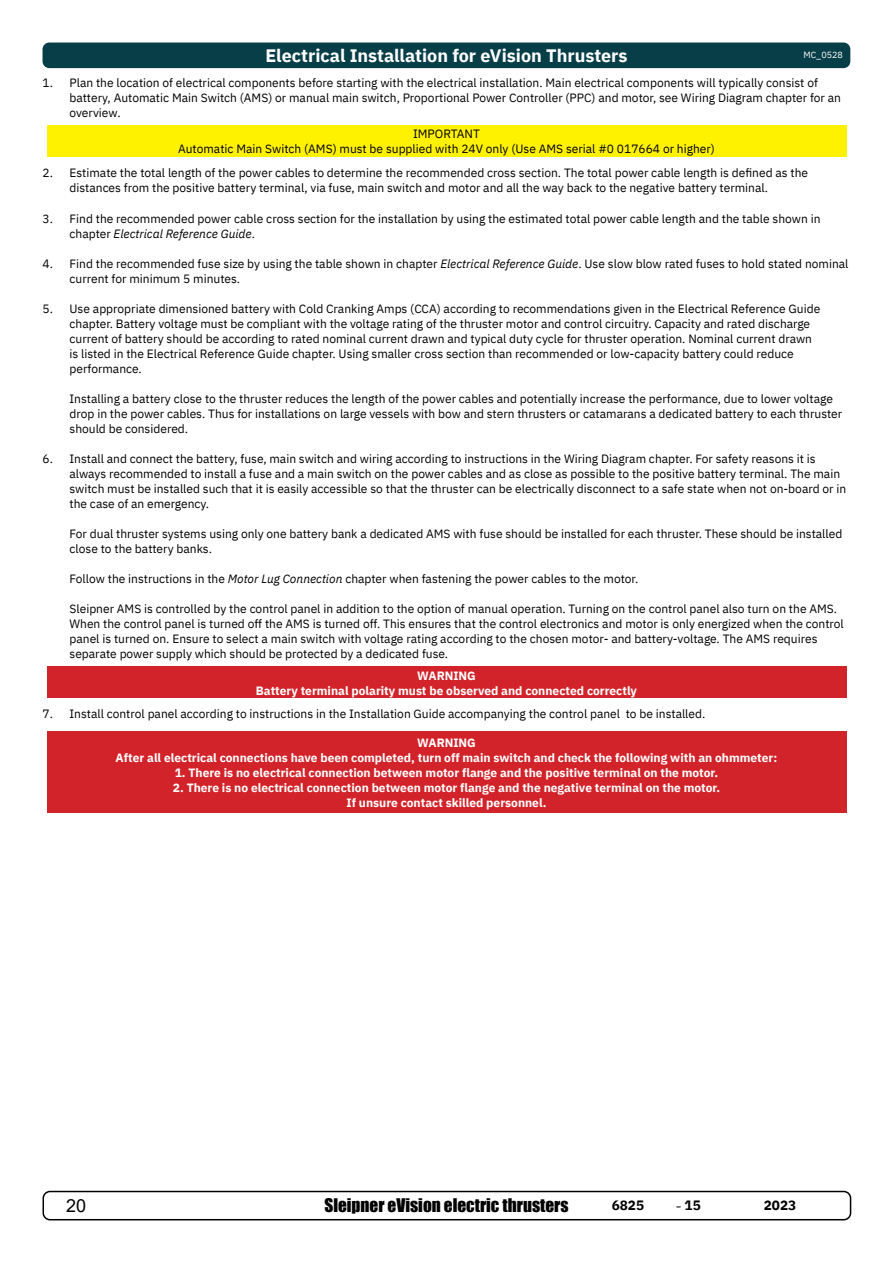
<style>
.page{position:relative;width:893px;height:1263px;background:#fff}
.page>*{position:absolute;margin:0;border:0;box-sizing:border-box;transform-origin:0 0}
.t1{font:700 18px "IBM Plex Sans";color:#fff}
.t2{font:18px "Arial";color:#000}
.t3{font:17.25px "Impact";color:#000}
.t4{font:700 13.5px "IBM Plex Sans";color:#000}
.t5{font:12px/15px "IBM Plex Sans";color:#000}
.t6{font:700 12px/15px "IBM Plex Sans";color:#fff;text-align:center}
.t7{font:9px "IBM Plex Sans";color:#fff}
.s1{font-style:italic}
.s2{font-family:"Minion Pro";font-weight:400;font-size:18px}
</style>
<div class="page">
<div style="left:43px;top:1191px;width:808px;height:29px;border:2px solid #000;border-radius:7px"></div>
<div style="left:43px;top:43px;width:807px;height:25px;background:#083e48;border-radius:7px"></div>
<div style="left:47px;top:731px;width:799px;height:81px;background:#d2232a"></div>
<div style="left:47px;top:667px;width:799px;height:31px;background:#d2232a"></div>
<div style="left:47px;top:125px;width:799px;height:32px;background:#fff200"></div>
<p class="t1" style="left:265px;top:41px;width:364px">Electrical Installation for eVision Thrusters</p>
<p class="t7" style="left:803px;top:48px;width:41px">MC_0528</p>
<p class="t5" style="left:70px;top:75px;width:773px;text-indent:-27px">1. Plan the location of electrical components before starting with the electrical installation. Main electrical components will typically consist of battery, Automatic Main Switch (AMS) or manual main switch, Proportional Power Controller (PPC) and motor, see Wiring Diagram chapter for an overview.</p>
<p class="t5" style="left:178px;top:126px;width:538px;text-align:center">IMPORTANT<br>Automatic Main Switch (AMS) must be supplied with 24V only (Use AMS serial #0 017664 or higher)</p>
<p class="t5" style="left:70px;top:165px;width:740px;text-indent:-27px">2. Estimate the total length of the power cables to determine the recommended cross section. The total power cable length is defined as the distances from the positive battery terminal, via fuse, main switch and motor and all the way back to the negative battery terminal.</p>
<p class="t5" style="left:70px;top:210px;width:752px;text-indent:-27px">3. Find the recommended power cable cross section for the installation by using the estimated total power cable length and the table shown in chapter <span class="s1">Electrical Reference Guide</span>.</p>
<p class="t5" style="left:70px;top:255px;width:780px;text-indent:-27px">4. Find the recommended fuse size by using the table shown in chapter <span class="s1">Electrical Reference Guide</span>. Use slow blow rated fuses to hold stated nominal current for minimum 5 minutes.</p>
<p class="t5" style="left:70px;top:300px;width:752px;text-indent:-27px">5. Use appropriate dimensioned battery with Cold Cranking Amps (CCA) according to recommendations given in the Electrical Reference Guide chapter. Battery voltage must be compliant with the voltage rating of the thruster motor and control circuitry. Capacity and rated discharge current of battery should be according to rated nominal current drawn and typical duty cycle for thruster operation. Nominal current drawn is listed in the Electrical Reference Guide chapter. Using smaller cross section than recommended or low-capacity battery could reduce performance.</p>
<p class="t5" style="left:70px;top:390px;width:774px">Installing a battery close to the thruster reduces the length of the power cables and potentially increase the performance, due to lower voltage drop in the power cables. Thus for installations on large vessels with bow and stern thrusters or catamarans a dedicated battery to each thruster should be considered.</p>
<p class="t5" style="left:70px;top:450px;width:778px;text-indent:-27px">6. Install and connect the battery, fuse, main switch and wiring according to instructions in the Wiring Diagram chapter. For safety reasons it is always recommended to install a fuse and a main switch on the power cables and as close as possible to the positive battery terminal. The main switch must be installed such that it is easily accessible so that the thruster can be electrically disconnect to a safe state when not on-board or in the case of an emergency.</p>
<p class="t5" style="left:70px;top:525px;width:774px">For dual thruster systems using only one battery bank a dedicated AMS with fuse should be installed for each thruster. These should be installed close to the battery banks.</p>
<p class="t5" style="left:70px;top:570px;width:570px">Follow the instructions in the <span class="s1">Motor Lug Connection</span> chapter when fastening the power cables to the motor.</p>
<p class="t5" style="left:70px;top:600px;width:776px">Sleipner AMS is controlled by the control panel in addition to the option of manual operation. Turning on the control panel also turn on the AMS.<br>When the control panel is turned off the AMS is turned off. This ensures that the control electronics and motor is only energized when the control panel is turned on. Ensure to select a main switch with voltage rating according to the chosen motor- and battery-voltage. The AMS requires separate power supply which should be protected by a dedicated fuse.</p>
<p class="t6" style="left:256px;top:667px;width:383px">WARNING<br>Battery terminal polarity must be observed and connected correctly</p>
<p class="t5" style="left:43px;top:705px;width:664px">7. Install control panel according to instructions in the Installation Guide accompanying the control panel to be installed.</p>
<p class="t6" style="left:116px;top:734px;width:663px">WARNING<br>After all electrical connections have been completed, turn off main switch and check the following with an ohmmeter:</p>
<p class="t6" style="left:175px;top:764px;width:545px">1. There is no electrical connection between motor flange and the positive terminal on the motor.</p>
<p class="t6" style="left:173px;top:779px;width:549px">2. There is no electrical connection between motor flange and the negative terminal on the motor.<br>If unsure contact skilled personnel.</p>
<h1 class="t2" style="left:66px;top:1193px;width:22px">20</h1>
<h2 class="t3" style="left:324px;top:1192px;width:246px">Sleipner eVision electric thrusters</h2>
<p class="t4" style="left:612px;top:1195px;width:34px">6825</p>
<p class="t4" style="left:675px;top:1195px;width:27px"><span class="s2">-</span>15</p>
<p class="t4" style="left:764px;top:1195px;width:34px">2023</p>
</div>
